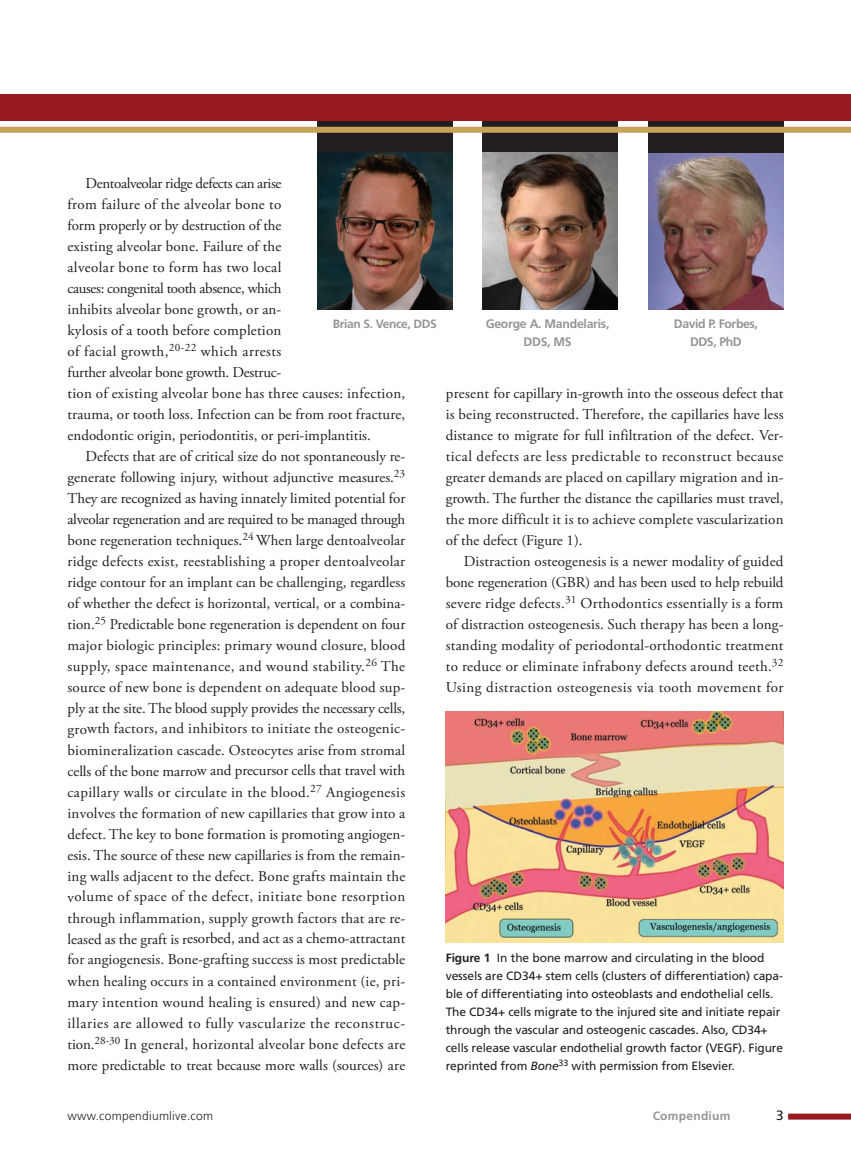
<style>
.page{position:relative;width:851px;height:1161px;background:#fff}
.page>*{position:absolute;margin:0;border:0;box-sizing:border-box;transform-origin:0 0}
.t1{font:15px/21px "Adobe Garamond Pro";letter-spacing:.01em;color:#231f20;text-align:justify}
.t2{font:13.5px "Frutiger LT Std";color:#231f20}
.t3{font:700 12.3px/18px "Frutiger LT Std";letter-spacing:-.02em;color:#939598;text-align:center}
.t4{font:12px/18px "Frutiger LT Std";letter-spacing:-.01em;color:#231f20}
.t5{font:300 12px "Frutiger LT Std";letter-spacing:.02em;color:#231f20}
.t6{font:700 12px "Frutiger LT Std";letter-spacing:-.03em;color:#939598}
.t7{font:700 12px "Frutiger LT Std";letter-spacing:.02em;color:#939598}
.s1{font-weight:700}
.s2{font-style:italic}
</style>
<div class="page">
<div style="left:788px;top:1114px;width:62px;height:6px;background:#981a1e"></div>
<div style="left:483px;top:116px;width:135px;height:36px;background:#231f20"></div>
<img style="left:483px;top:152px;width:135px;height:158px">
<div style="left:317px;top:116px;width:135px;height:36px;background:#231f20"></div>
<img style="left:317px;top:152px;width:135px;height:158px">
<img style="left:648px;top:152px;width:135px;height:158px">
<div style="left:648px;top:116px;width:135px;height:36px;background:#231f20"></div>
<div style="left:0;top:94px;width:850px;height:27px;background:#981a1e"></div>
<div style="left:0;top:127px;width:850px;height:6px;background:#c7a259"></div>
<img style="left:445px;top:712px;width:338px;height:230px">
<p class="t1" style="left:68px;top:174px;width:339px;text-align:left;text-indent:18px">Dentoalveolar ridge defects can arise<br>from failure of the alveolar bone to<br>form properly or by destruction of the<br>existing alveolar bone. Failure of the<br>alveolar bone to form has two local<br>causes: congenital tooth absence, which<br>inhibits alveolar bone growth, or an-<br>kylosis of a tooth before completion<br>of facial growth,<sup>20-22</sup> which arrests<br>further alveolar bone growth. Destruc-<br>tion of existing alveolar bone has three causes: infection, trauma, or tooth loss. Infection can be from root fracture, endodontic origin, periodontitis, or peri-implantitis.</p>
<p class="t1" style="left:67px;top:447px;width:339px;text-indent:18px">Defects that are of critical size do not spontaneously re&shy;generate following injury, without adjunctive measures.<sup>23<br></sup>They are recognized as having innately limited potential for alveolar regeneration and are required to be managed through bone regeneration techniques.<sup>24</sup> When large dentoalveolar ridge defects exist, reestablishing a proper dentoalveolar ridge contour for an implant can be challenging, regardless of whether the defect is horizontal, vertical, or a combina&shy;tion.<sup>25</sup> Predictable bone regeneration is dependent on four major biologic principles: primary wound closure, blood supply, space maintenance, and wound stability.<sup>26</sup> The source of new bone is dependent on adequate blood sup&shy;ply at the site. The blood supply provides the necessary cells, growth factors, and inhibitors to initiate the osteogenic&shy;biomineralization cascade. Osteocytes arise from stromal cells of the bone marrow and precursor cells that travel with capillary walls or circulate in the blood.<sup>27</sup> Angiogenesis involves the formation of new capillaries that grow into a defect. The key to bone formation is promoting angiogen&shy;esis. The source of these new capillaries is from the remain&shy;ing walls adjacent to the defect. Bone grafts maintain the volume of space of the defect, initiate bone resorption through inflammation, supply growth factors that are re&shy;leased as the graft is resorbed, and act as a chemo-attractant for angiogenesis. Bone-grafting success is most predictable when healing occurs in a contained environment (ie, pri&shy;mary intention wound healing is ensured) and new cap&shy;illaries are allowed to fully vascularize the reconstruc&shy;tion.<sup>28-30</sup> In general, horizontal alveolar bone defects are more predictable to treat because more walls (sources) are</p>
<p class="t6" style="left:333px;top:319px;width:105px">Brian S. Vence, DDS</p>
<p class="t3" style="left:485px;top:316px;width:125px">George A. Mandelaris,<br>DDS, MS</p>
<p class="t3" style="left:673px;top:316px;width:86px">David P. Forbes,<br>DDS, PhD</p>
<p class="t1" style="left:446px;top:384px;width:339px">present for capillary in-growth into the osseous defect that is being reconstructed. Therefore, the capillaries have less distance to migrate for full infiltration of the defect. Ver&shy;tical defects are less predictable to reconstruct because greater demands are placed on capillary migration and in&shy;growth. The further the distance the capillaries must travel, the more difficult it is to achieve complete vascularization of the defect (Figure 1).</p>
<p class="t1" style="left:446px;top:552px;width:339px;text-indent:18px">Distraction osteogenesis is a newer modality of guided bone regeneration (GBR) and has been used to help rebuild severe ridge defects.<sup>31</sup> Orthodontics essentially is a form of distraction osteogenesis. Such therapy has been a long&shy;standing modality of periodontal-orthodontic treatment to reduce or eliminate infrabony defects around teeth.<sup>32<br></sup>Using distraction osteogenesis via tooth movement for</p>
<p class="t4" style="left:446px;top:950px;width:339px"><span class="s1">Figure 1</span> In the bone marrow and circulating in the blood vessels are CD34+ stem cells (clusters of differentiation) capa&shy;ble of differentiating into osteoblasts and endothelial cells.<br>The CD34+ cells migrate to the injured site and initiate repair through the vascular and osteogenic cascades. Also, CD34+ cells release vascular endothelial growth factor (VEGF). Figure reprinted from <span class="s2">Bone</span><sup>33</sup> with permission from Elsevier.</p>
<p class="t5" style="left:68px;top:1111px;width:147px">www.compendiumlive.com</p>
<p class="t7" style="left:652px;top:1111px;width:79px">Compendium</p>
<p class="t2" style="left:776px;top:1110px;width:9px">3</p>
</div>
